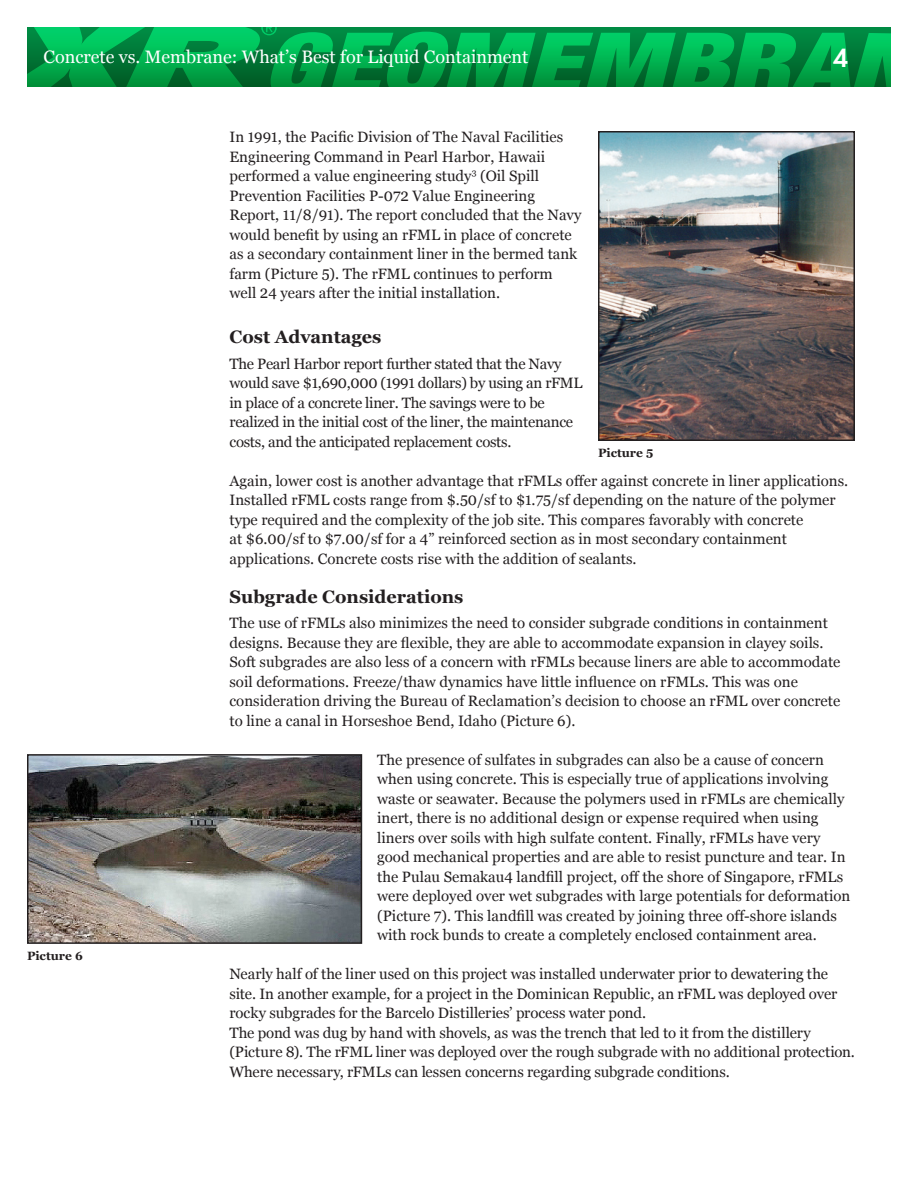
<style>
.page{position:relative;width:918px;height:1188px;background:#fff}
.page>*{position:absolute;margin:0;border:0;box-sizing:border-box;transform-origin:0 0}
.t1{font:600 27px "Futura";color:#fff}
.t2{font:18px "Georgia";color:#fff}
.t3{font:700 18px "Georgia";color:#231f20}
.t4{font:15px/19.5px "Georgia";color:#231f20}
.t5{font:15px/19.5px "Georgia";letter-spacing:-.02em;color:#231f20}
.t6{font:700 12px "Georgia";color:#231f20}
</style>
<div class="page">
<svg style="left:27px;top:27px;width:864px;height:60px;background:#009d47"></svg>
<img style="left:598px;top:131px;width:257px;height:310px">
<img style="left:27px;top:754px;width:336px;height:190px">
<p class="t2" style="left:44px;top:47px;width:486px">Concrete vs. Membrane: What’s Best for Liquid Containment</p>
<h1 class="t1" style="left:833px;top:42px;width:17px">4</h1>
<p class="t6" style="left:27px;top:949px;width:57px">Picture 6</p>
<p class="t4" style="left:230px;top:127px;width:353px">In 1991, the Pacific Division of The Naval Facilities Engineering Command in Pearl Harbor, Hawaii performed a value engineering study<sup>3</sup> (Oil Spill Prevention Facilities P-072 Value Engineering Report, 11/8/91). The report concluded that the Navy would benefit by using an rFML in place of concrete as a secondary containment liner in the bermed tank farm (Picture 5). The rFML continues to perform well 24 years after the initial installation.</p>
<p class="t3" style="left:230px;top:327px;width:153px">Cost Advantages</p>
<p class="t5" style="left:230px;top:354px;width:355px">The Pearl Harbor report further stated that the Navy would save $1,690,000 (1991 dollars) by using an rFML in place of a concrete liner. The savings were to be realized in the initial cost of the liner, the maintenance costs, and the anticipated replacement costs.</p>
<p class="t4" style="left:230px;top:471px;width:620px">Again, lower cost is another advantage that rFMLs offer against concrete in liner applications.<br>Installed rFML costs range from $.50/sf to $1.75/sf depending on the nature of the polymer type required and the complexity of the job site. This compares favorably with concrete<br>at $6.00/sf to $7.00/sf for a 4” reinforced section as in most secondary containment applications. Concrete costs rise with the addition of sealants.</p>
<p class="t3" style="left:230px;top:586px;width:236px">Subgrade Considerations</p>
<p class="t4" style="left:230px;top:613px;width:612px">The use of rFMLs also minimizes the need to consider subgrade conditions in containment designs. Because they are flexible, they are able to accommodate expansion in clayey soils.<br>Soft subgrades are also less of a concern with rFMLs because liners are able to accommodate soil deformations. Freeze/thaw dynamics have little influence on rFMLs. This was one consideration driving the Bureau of Reclamation’s decision to choose an rFML over concrete to line a canal in Horseshoe Bend, Idaho (Picture 6).</p>
<p class="t4" style="left:377px;top:750px;width:475px">The presence of sulfates in subgrades can also be a cause of concern when using concrete. This is especially true of applications involving waste or seawater. Because the polymers used in rFMLs are chemically inert, there is no additional design or expense required when using liners over soils with high sulfate content. Finally, rFMLs have very good mechanical properties and are able to resist puncture and tear. In the Pulau Semakau4 landfill project, off the shore of Singapore, rFMLs were deployed over wet subgrades with large potentials for deformation (Picture 7). This landfill was created by joining three off-shore islands with rock bunds to create a completely enclosed containment area.</p>
<p class="t4" style="left:230px;top:964px;width:627px">Nearly half of the liner used on this project was installed underwater prior to dewatering the site. In another example, for a project in the Dominican Republic, an rFML was deployed over rocky subgrades for the Barcelo Distilleries’ process water pond.<br>The pond was dug by hand with shovels, as was the trench that led to it from the distillery (Picture 8). The rFML liner was deployed over the rough subgrade with no additional protection.<br>Where necessary, rFMLs can lessen concerns regarding subgrade conditions.</p>
<p class="t6" style="left:598px;top:446px;width:57px">Picture 5</p>
</div>
